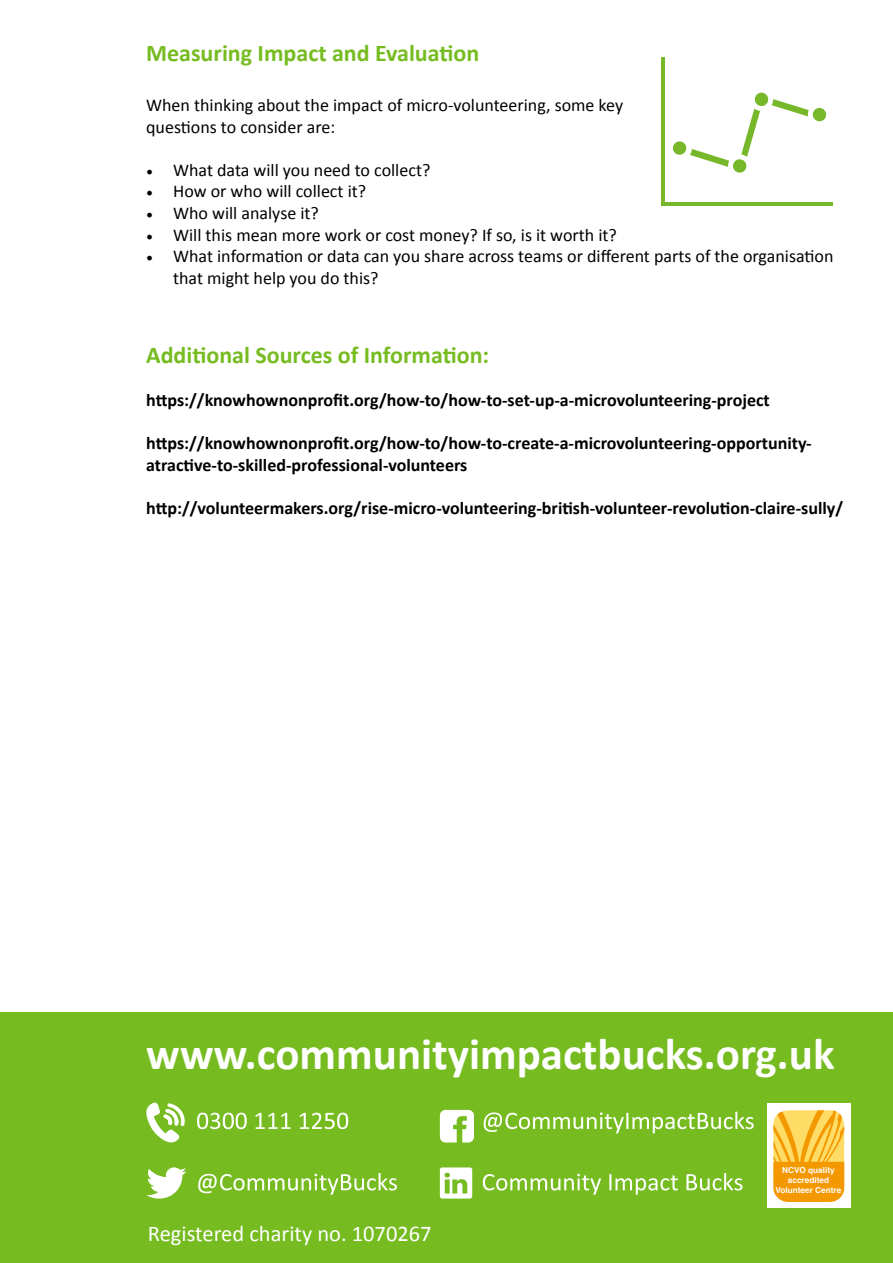
<style>
.page{position:relative;width:893px;height:1263px;background:#fff}
.page>*{position:absolute;margin:0;border:0;box-sizing:border-box;transform-origin:0 0}
.t1{font:700 45px "Calibri";color:#fff}
.t2{font:700 24px "Calibri";color:#76bc21}
.t3{font:22.5px "Calibri";color:#fff}
.t4{font:18px/21.6px "Calibri";color:#000}
.t5{font:700 18px/21.6px "Calibri";color:#000}
.t6{font:700 8.25px/9.9px "Helvetica";color:#fff;text-align:center}
.s1{font-family:"Minion Pro"}
</style>
<div class="page">
<svg style="left:672px;top:92px;width:155px;height:81px"></svg>
<hr style="left:661px;top:57px;width:3px;height:148px;background:#76b82a">
<hr style="left:661px;top:202px;width:171px;height:3px;background:#76b82a">
<div style="left:0;top:1012px;width:893px;height:251px;background:#76bc21"></div>
<svg style="left:146px;top:1167px;width:40px;height:31px"></svg>
<svg style="left:440px;top:1110px;width:34px;height:32px"></svg>
<svg style="left:146px;top:1103px;width:39px;height:39px"></svg>
<svg style="left:440px;top:1167px;width:32px;height:31px"></svg>
<svg style="left:197px;top:1113px;width:50px;height:16px"></svg>
<svg style="left:255px;top:1113px;width:36px;height:16px"></svg>
<svg style="left:300px;top:1113px;width:48px;height:16px"></svg>
<svg style="left:198px;top:1173px;width:199px;height:22px"></svg>
<svg style="left:484px;top:1112px;width:270px;height:21px"></svg>
<svg style="left:483px;top:1174px;width:118px;height:21px"></svg>
<svg style="left:609px;top:1174px;width:69px;height:21px"></svg>
<div style="left:767px;top:1103px;width:83px;height:104px;background:#fff"></div>
<svg style="left:686px;top:1173px;width:56px;height:17px"></svg>
<svg style="left:773px;top:1110px;width:71px;height:92px;background:#f8b42e"></svg>
<h2 class="t2" style="left:146px;top:38px;width:335px">Measuring Impact and Evaluation</h2>
<p class="t4" style="left:146px;top:93px;width:478px">When thinking about the impact of micro-volunteering, some key questions to consider are:</p>
<p class="t4" style="left:146px;top:158px;width:286px"><span class="s1">•</span> What data will you need to collect?</p>
<p class="t4" style="left:146px;top:180px;width:221px"><span class="s1">•</span> How or who will collect it?</p>
<p class="t4" style="left:146px;top:201px;width:174px"><span class="s1">•</span> Who will analyse it?</p>
<p class="t4" style="left:146px;top:223px;width:472px"><span class="s1">•</span> Will this mean more work or cost money? If so, is it worth it?</p>
<p class="t4" style="left:173px;top:244px;width:662px;text-indent:-27px"><span class="s1">•</span> What information or data can you share across teams or different parts of the organisation that might help you do this?</p>
<h2 class="t2" style="left:146px;top:340px;width:344px">Additional Sources of Information:</h2>
<p class="t5" style="left:146px;top:388px;width:625px">https://knowhownonprofit.org/how-to/how-to-set-up-a-microvolunteering-project</p>
<p class="t5" style="left:146px;top:432px;width:667px">https://knowhownonprofit.org/how-to/how-to-create-a-microvolunteering-opportunity&shy;atractive-to-skilled-professional-volunteers</p>
<p class="t5" style="left:146px;top:496px;width:698px">http://volunteermakers.org/rise-micro-volunteering-british-volunteer-revolution-claire-sully/</p>
<h1 class="t1" style="left:146px;top:1026px;width:690px">www.communityimpactbucks.org.uk</h1>
<p class="t3" style="left:148px;top:1220px;width:285px">Registered charity no. 1070267</p>
<p class="t6" style="left:776px;top:1165px;width:67px">NCVO quality accredited<br>Volunteer Centre</p>
</div>
